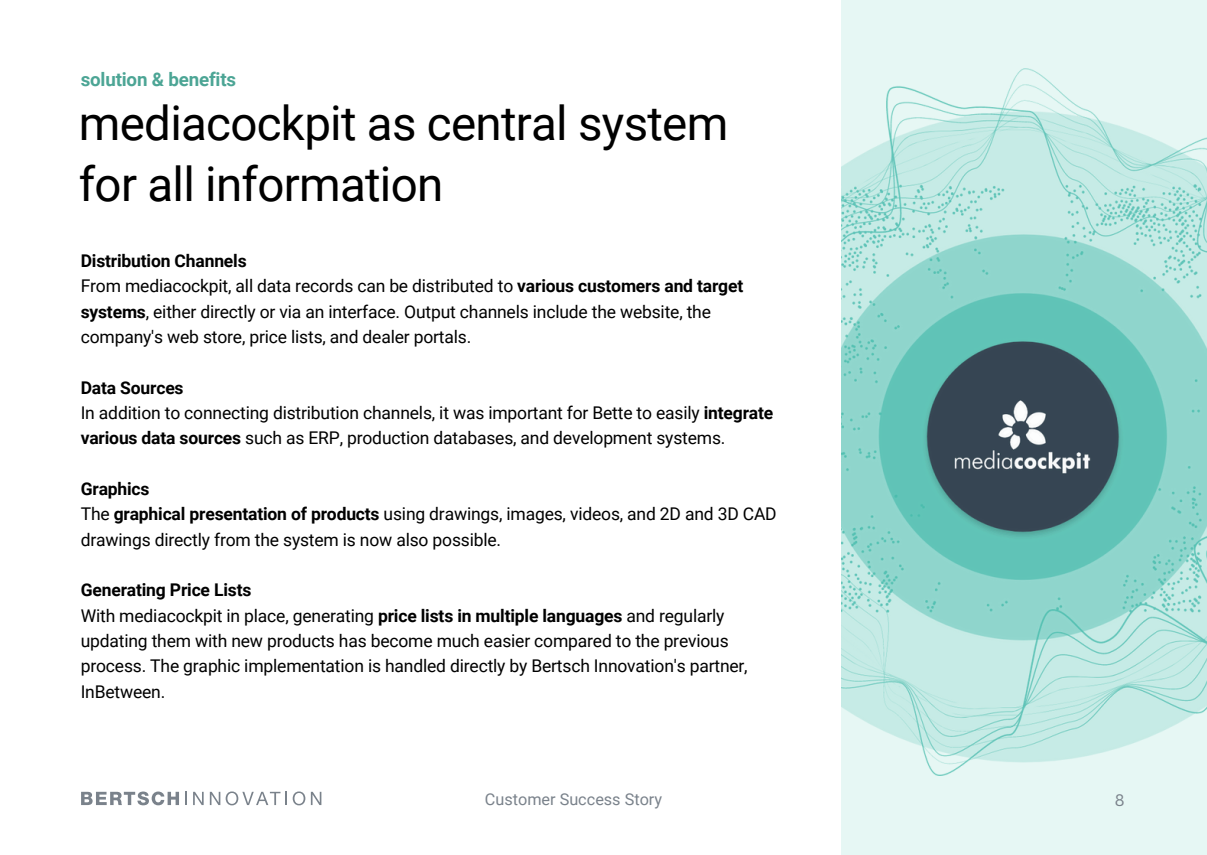
<style>
.page{position:relative;width:1207px;height:855px;background:#fff}
.page>*{position:absolute;margin:0;border:0;box-sizing:border-box;transform-origin:0 0}
.t1{font:47.5px/61px "Roboto";letter-spacing:-.015em;color:#000}
.t2{font:700 18.75px "Roboto";letter-spacing:-.01em;color:#4ca595}
.t3{font:17.5px/25.2px "Roboto";letter-spacing:-.01em;color:#000}
.t4{font:16.25px "Roboto";color:#7a828b}
.t5{font:16.25px "Canva Sans";color:#7a828b}
.s1{font-weight:700}
</style>
<div class="page">
<svg style="left:81px;top:791px;width:98px;height:13px"></svg>
<svg style="left:185px;top:791px;width:2px;height:13px"></svg>
<svg style="left:193px;top:791px;width:11px;height:13px"></svg>
<svg style="left:210px;top:791px;width:10px;height:13px"></svg>
<svg style="left:226px;top:791px;width:61px;height:14px"></svg>
<svg style="left:293px;top:791px;width:12px;height:14px"></svg>
<svg style="left:311px;top:791px;width:10px;height:13px"></svg>
<img style="left:841px;top:0;width:366px;height:854px">
<h3 class="t2" style="left:81px;top:68px;width:157px">solution &amp; benefits</h3>
<h3 class="t1" style="left:79px;top:93px;width:651px">mediacockpit as central system for all information</h3>
<h2 class="t3" style="left:81px;top:248px;width:664px"><span class="s1">Distribution Channels<br></span>From mediacockpit, all data records can be distributed to <span class="s1">various customers and target systems</span>, either directly or via an interface. Output channels include the website, the company's web store, price lists, and dealer portals.</h2>
<h1 class="t3" style="left:81px;top:375px;width:694px"><span class="s1">Data Sources<br></span>In addition to connecting distribution channels, it was important for Bette to easily <span class="s1">integrate various data sources</span> such as ERP, production databases, and development systems.</h1>
<h3 class="t3" style="left:81px;top:476px;width:697px"><span class="s1">Graphics<br></span>The <span class="s1">graphical presentation of products</span> using drawings, images, videos, and 2D and 3D CAD drawings directly from the system is now also possible.</h3>
<h3 class="t3" style="left:81px;top:577px;width:668px"><span class="s1">Generating Price Lists<br></span>With mediacockpit in place, generating <span class="s1">price lists in multiple languages</span> and regularly updating them with new products has become much easier compared to the previous process. The graphic implementation is handled directly by Bertsch Innovation's partner, InBetween.</h3>
<p class="t4" style="left:485px;top:789px;width:179px">Customer Success Story</p>
<p class="t5" style="left:1114px;top:787px;width:11px">8</p>
</div>
